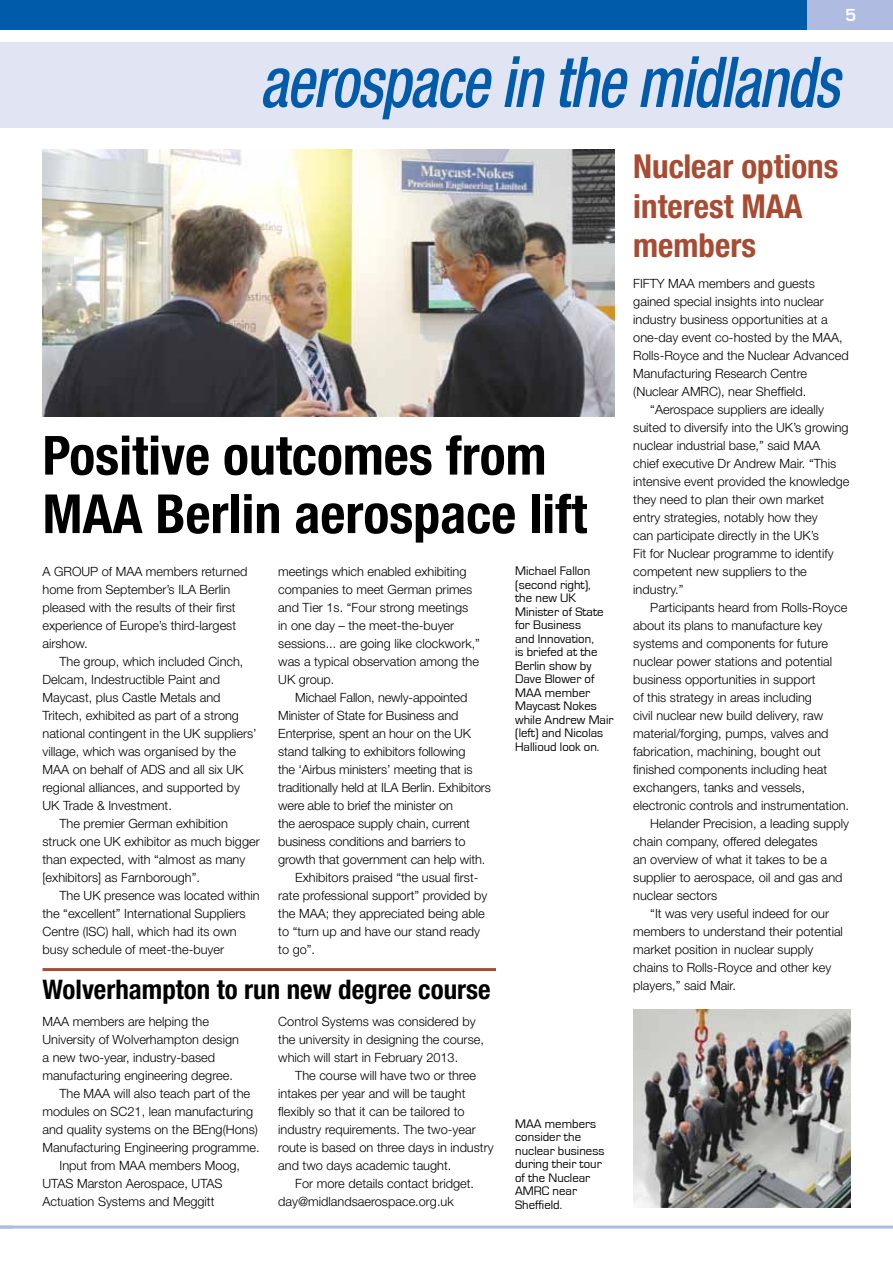
<style>
.page{position:relative;width:893px;height:1263px;background:#fff}
.page>*{position:absolute;margin:0;border:0;box-sizing:border-box;transform-origin:0 0}
.t1{font:italic 500 condensed 70.2px "Helvetica Neue";letter-spacing:-.02em;color:#005baa;scale:.85 1}
.t2{font:700 condensed 54px/58.5px "Helvetica Neue";color:#000}
.t3{font:700 condensed 33px/39.6px "Helvetica Neue";color:#a74c33}
.t4{font:700 condensed 27px "Helvetica Neue";color:#000}
.t5{font:700 18px "Eurostile";color:#fff}
.t6{font:300 12.75px/18px "Helvetica Neue";color:#000}
.t7{font:12.75px/13.5px "Eurostile";color:#000}
</style>
<div class="page">
<div style="left:0;top:0;width:829px;height:30px;background:#005baa"></div>
<hr style="left:0;top:1225px;width:893px;height:3px;background:#afbbe0">
<div style="left:0;top:43px;width:893px;height:85px;background:#e1e4f3"></div>
<div style="left:808px;top:0;width:85px;height:30px;background:#afbbe0"></div>
<img style="left:43px;top:150px;width:571px;height:267px">
<img style="left:633px;top:1010px;width:217px;height:198px">
<hr style="left:43px;top:968px;width:453px;height:3px;background:#a74c33">
<h3 class="t5" style="left:845px;top:5px;width:13px">5</h3>
<h1 class="t1" style="left:260px;top:40px;width:684px">aerospace in the midlands</h1>
<h2 class="t2" style="left:43px;top:425px;width:546px">Positive outcomes from<br>MAA Berlin aerospace lift</h2>
<p class="t6" style="left:43px;top:562px;width:206px">A GROUP of MAA members returned home from September’s ILA Berlin pleased with the results of their first experience of Europe’s third-largest airshow.</p>
<p class="t6" style="left:60px;top:652px;width:185px">The group, which included Cinch,</p>
<p class="t6" style="left:43px;top:670px;width:179px">Delcam, Indestructible Paint and</p>
<p class="t6" style="left:43px;top:688px;width:180px">Maycast, plus Castle Metals and</p>
<p class="t6" style="left:43px;top:706px;width:198px">Tritech, exhibited as part of a strong</p>
<p class="t6" style="left:43px;top:724px;width:216px">national contingent in the UK suppliers’</p>
<p class="t6" style="left:43px;top:742px;width:195px">village, which was organised by the</p>
<p class="t6" style="left:43px;top:760px;width:202px">MAA on behalf of ADS and all six UK</p>
<p class="t6" style="left:43px;top:778px;width:199px">regional alliances, and supported by</p>
<p class="t6" style="left:43px;top:796px;width:131px">UK Trade &amp; Investment.</p>
<p class="t6" style="left:60px;top:814px;width:170px">The premier German exhibition</p>
<p class="t6" style="left:43px;top:832px;width:219px">struck one UK exhibitor as much bigger</p>
<p class="t6" style="left:43px;top:850px;width:204px">than expected, with “almost as many</p>
<p class="t6" style="left:43px;top:868px;width:159px">[exhibitors] as Farnborough”.</p>
<p class="t6" style="left:60px;top:886px;width:202px">The UK presence was located within</p>
<p class="t6" style="left:43px;top:904px;width:205px">the “excellent” International Suppliers</p>
<p class="t6" style="left:43px;top:922px;width:196px">Centre (ISC) hall, which had its own</p>
<p class="t6" style="left:43px;top:940px;width:183px">busy schedule of meet-the-buyer</p>
<p class="t6" style="left:278px;top:562px;width:203px">meetings which enabled exhibiting companies to meet German primes and Tier 1s. “Four strong meetings in one day – the meet-the-buyer sessions... are going like clockwork,” was a typical observation among the<br>UK group.</p>
<p class="t6" style="left:295px;top:688px;width:174px">Michael Fallon, newly-appointed</p>
<p class="t6" style="left:278px;top:706px;width:182px">Minister of State for Business and</p>
<p class="t6" style="left:278px;top:724px;width:194px">Enterprise, spent an hour on the UK</p>
<p class="t6" style="left:278px;top:742px;width:189px">stand talking to exhibitors following</p>
<p class="t6" style="left:278px;top:760px;width:196px">the ‘Airbus ministers’ meeting that is</p>
<p class="t6" style="left:278px;top:778px;width:214px">traditionally held at ILA Berlin. Exhibitors</p>
<p class="t6" style="left:278px;top:796px;width:176px">were able to brief the minister on</p>
<p class="t6" style="left:278px;top:814px;width:193px">the aerospace supply chain, current</p>
<p class="t6" style="left:278px;top:832px;width:189px">business conditions and barriers to</p>
<p class="t6" style="left:278px;top:850px;width:209px">growth that government can help with.</p>
<p class="t6" style="left:295px;top:868px;width:185px">Exhibitors praised “the usual first-</p>
<p class="t6" style="left:278px;top:886px;width:210px">rate professional support” provided by</p>
<p class="t6" style="left:278px;top:904px;width:208px">the MAA; they appreciated being able</p>
<p class="t6" style="left:278px;top:922px;width:203px">to “turn up and have our stand ready</p>
<p class="t6" style="left:278px;top:940px;width:38px">to go”.</p>
<h3 class="t4" style="left:43px;top:973px;width:450px">Wolverhampton to run new degree course</h3>
<p class="t6" style="left:43px;top:1012px;width:168px">MAA members are helping the</p>
<p class="t6" style="left:43px;top:1030px;width:198px">University of Wolverhampton design</p>
<p class="t6" style="left:43px;top:1048px;width:174px">a new two-year, industry-based</p>
<p class="t6" style="left:43px;top:1066px;width:192px">manufacturing engineering degree.</p>
<p class="t6" style="left:60px;top:1084px;width:192px">The MAA will also teach part of the</p>
<p class="t6" style="left:43px;top:1102px;width:212px">modules on SC21, lean manufacturing</p>
<p class="t6" style="left:43px;top:1120px;width:217px">and quality systems on the BEng(Hons)</p>
<p class="t6" style="left:43px;top:1138px;width:219px">Manufacturing Engineering programme.</p>
<p class="t6" style="left:60px;top:1156px;width:182px">Input from MAA members Moog,</p>
<p class="t6" style="left:43px;top:1174px;width:182px">UTAS Marston Aerospace, UTAS</p>
<p class="t6" style="left:43px;top:1192px;width:173px">Actuation Systems and Meggitt</p>
<p class="t6" style="left:278px;top:1012px;width:207px">Control Systems was considered by the university in designing the course, which will start in February 2013.</p>
<p class="t6" style="left:295px;top:1066px;width:182px">The course will have two or three</p>
<p class="t6" style="left:278px;top:1084px;width:189px">intakes per year and will be taught</p>
<p class="t6" style="left:278px;top:1102px;width:188px">flexibly so that it can be tailored to</p>
<p class="t6" style="left:278px;top:1120px;width:199px">industry requirements. The two-year</p>
<p class="t6" style="left:278px;top:1138px;width:217px">route is based on three days in industry</p>
<p class="t6" style="left:278px;top:1156px;width:175px">and two days academic taught.</p>
<p class="t6" style="left:295px;top:1174px;width:180px">For more details contact bridget.</p>
<p class="t6" style="left:278px;top:1192px;width:177px">day@midlandsaerospace.org.uk</p>
<p class="t7" style="left:515px;top:565px;width:100px">Michael Fallon (second right),<br>the new UK<br>Minister of State for Business<br>and Innovation,<br>is briefed at the<br>Berlin show by<br>Dave Blower of<br>MAA member<br>Maycast Nokes while Andrew Mair (left) and Nicolas<br>Hallioud look on.</p>
<p class="t7" style="left:515px;top:1117px;width:91px">MAA members consider the nuclear business during their tour of the Nuclear<br>AMRC near<br>Sheffield.</p>
<h3 class="t3" style="left:633px;top:146px;width:207px">Nuclear options interest MAA members</h3>
<p class="t6" style="left:633px;top:274px;width:183px">FIFTY MAA members and guests</p>
<p class="t6" style="left:633px;top:292px;width:192px">gained special insights into nuclear</p>
<p class="t6" style="left:633px;top:310px;width:196px">industry business opportunities at a</p>
<p class="t6" style="left:633px;top:328px;width:211px">one-day event co-hosted by the MAA,</p>
<p class="t6" style="left:633px;top:346px;width:217px">Rolls-Royce and the Nuclear Advanced</p>
<p class="t6" style="left:633px;top:364px;width:175px">Manufacturing Research Centre</p>
<p class="t6" style="left:633px;top:382px;width:174px">(Nuclear AMRC), near Sheffield.</p>
<p class="t6" style="left:650px;top:400px;width:175px">“Aerospace suppliers are ideally</p>
<p class="t6" style="left:633px;top:418px;width:217px">suited to diversify into the UK’s growing</p>
<p class="t6" style="left:633px;top:436px;width:188px">nuclear industrial base,” said MAA</p>
<p class="t6" style="left:633px;top:454px;width:204px">chief executive Dr Andrew Mair. “This</p>
<p class="t6" style="left:633px;top:472px;width:218px">intensive event provided the knowledge</p>
<p class="t6" style="left:633px;top:490px;width:192px">they need to plan their own market</p>
<p class="t6" style="left:633px;top:508px;width:186px">entry strategies, notably how they</p>
<p class="t6" style="left:633px;top:526px;width:187px">can participate directly in the UK’s</p>
<p class="t6" style="left:633px;top:544px;width:202px">Fit for Nuclear programme to identify</p>
<p class="t6" style="left:633px;top:562px;width:175px">competent new suppliers to the</p>
<p class="t6" style="left:633px;top:580px;width:52px">industry.”</p>
<p class="t6" style="left:650px;top:598px;width:198px">Participants heard from Rolls-Royce</p>
<p class="t6" style="left:633px;top:616px;width:191px">about its plans to manufacture key</p>
<p class="t6" style="left:633px;top:634px;width:196px">systems and components for future</p>
<p class="t6" style="left:633px;top:652px;width:200px">nuclear power stations and potential</p>
<p class="t6" style="left:633px;top:670px;width:184px">business opportunities in support</p>
<p class="t6" style="left:633px;top:688px;width:180px">of this strategy in areas including</p>
<p class="t6" style="left:633px;top:706px;width:191px">civil nuclear new build delivery, raw</p>
<p class="t6" style="left:633px;top:724px;width:197px">material/forging, pumps, valves and</p>
<p class="t6" style="left:633px;top:742px;width:189px">fabrication, machining, bought out</p>
<p class="t6" style="left:633px;top:760px;width:195px">finished components including heat</p>
<p class="t6" style="left:633px;top:778px;width:173px">exchangers, tanks and vessels,</p>
<p class="t6" style="left:633px;top:796px;width:217px">electronic controls and instrumentation.</p>
<p class="t6" style="left:650px;top:814px;width:200px">Helander Precision, a leading supply</p>
<p class="t6" style="left:633px;top:832px;width:186px">chain company, offered delegates</p>
<p class="t6" style="left:633px;top:850px;width:195px">an overview of what it takes to be a</p>
<p class="t6" style="left:633px;top:868px;width:211px">supplier to aerospace, oil and gas and</p>
<p class="t6" style="left:633px;top:886px;width:85px">nuclear sectors</p>
<p class="t6" style="left:650px;top:904px;width:180px">“It was very useful indeed for our</p>
<p class="t6" style="left:633px;top:922px;width:211px">members to understand their potential</p>
<p class="t6" style="left:633px;top:940px;width:182px">market position in nuclear supply</p>
<p class="t6" style="left:633px;top:958px;width:199px">chains to Rolls-Royce and other key</p>
<p class="t6" style="left:633px;top:976px;width:104px">players,” said Mair.</p>
</div>
